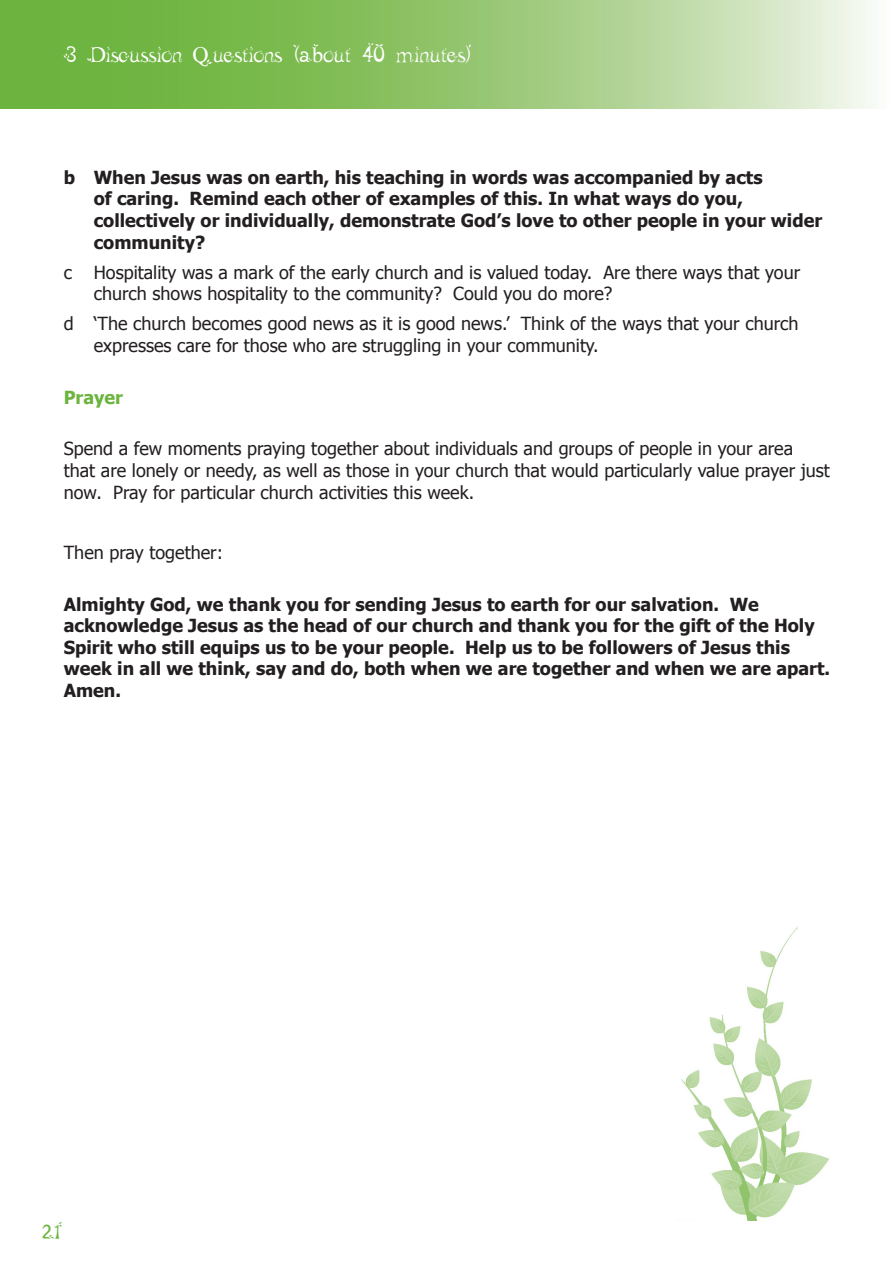
<style>
.page{position:relative;width:893px;height:1263px;background:#fff}
.page>*{position:absolute;margin:0;border:0;box-sizing:border-box;transform-origin:0 0}
.t1{font:22.5px "leaf 1";color:#fff}
.t2{font:21px "leaf 1";color:#6cb43f}
.t3{font:18px/21.6px "Tahoma";color:#231f20}
.t4{font:700 18px/21.6px "Tahoma";color:#231f20}
.t5{font:700 18px "Tahoma";color:#6cb43f}
</style>
<div class="page">
<svg style="left:0;top:0;width:872px;height:109px;background:#9ac978"></svg>
<img style="left:681px;top:927px;width:148px;height:293px">
<p class="t1" style="left:64px;top:43px;width:409px">3 Discussion Questions (about 40 minutes)</p>
<p class="t4" style="left:94px;top:165px;width:730px;text-indent:-30px">b When Jesus was on earth, his teaching in words was accompanied by acts<br>of caring. Remind each other of examples of this. In what ways do you, collectively or individually, demonstrate God’s love to other people in your wider community?</p>
<p class="t3" style="left:94px;top:261px;width:708px;text-indent:-30px">c Hospitality was a mark of the early church and is valued today. Are there ways that your church shows hospitality to the community? Could you do more?</p>
<p class="t3" style="left:94px;top:312px;width:706px;text-indent:-30px">d ‘The church becomes good news as it is good news.’ Think of the ways that your church expresses care for those who are struggling in your community.</p>
<p class="t5" style="left:64px;top:385px;width:61px">Prayer</p>
<p class="t3" style="left:64px;top:437px;width:768px">Spend a few moments praying together about individuals and groups of people in your area<br>that are lonely or needy, as well as those in your church that would particularly value prayer just now. Pray for particular church activities this week.</p>
<p class="t3" style="left:64px;top:541px;width:161px">Then pray together:</p>
<p class="t4" style="left:64px;top:592px;width:768px">Almighty God, we thank you for sending Jesus to earth for our salvation. We acknowledge Jesus as the head of our church and thank you for the gift of the Holy Spirit who still equips us to be your people. Help us to be followers of Jesus this week in all we think, say and do, both when we are together and when we are apart.<br>Amen.</p>
<p class="t2" style="left:43px;top:1220px;width:21px">21</p>
</div>
